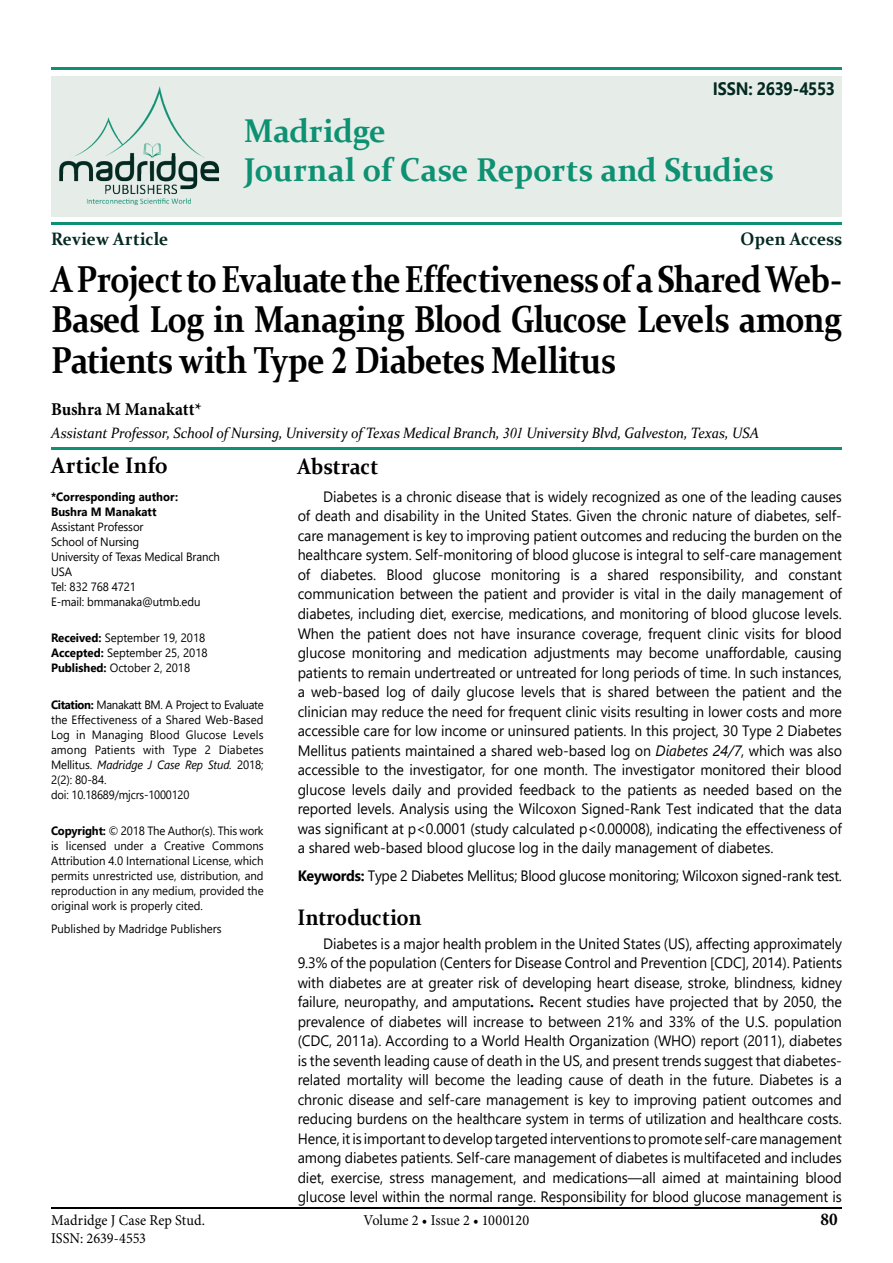
<style>
.page{position:relative;width:893px;height:1263px;background:#fff}
.page>*{position:absolute;margin:0;border:0;box-sizing:border-box;transform-origin:0 0}
.t1{font:700 37.5px/40.5px "Constantia";letter-spacing:-.02em;color:#000;text-align:justify;scale:.87 1}
.t2{font:700 33px/39px "Constantia";color:#0e9172;scale:.95 1}
.t3{font:700 22.5px "Constantia";letter-spacing:.005em;color:#000;scale:.9 1}
.t4{font:700 22.5px "Constantia";letter-spacing:.005em;color:#000;scale:.95 1}
.t5{font:700 18px "Constantia";color:#032920;scale:.95 1}
.t6{font:700 18px "Minion Pro";letter-spacing:.005em;color:#000;scale:.95 1}
.t7{font:700 18px "Segoe UI";letter-spacing:-.02em;color:#032920;scale:.9 1}
.t8{font:15px/19.5px "Segoe UI";letter-spacing:-.005em;color:#000;text-align:justify;scale:.95 1}
.t9{font:italic 15px "Constantia";letter-spacing:-.005em;color:#000;scale:.95 1}
.t10{font:15px "Minion Pro";color:#000;scale:.95 1}
.t11{font:12px/15px "Segoe UI";color:#000;scale:.95 1}
.t12{font:700 12px/15px "Segoe UI";color:#000;scale:.95 1}
.s1{font-family:"Times New Roman"}
.s2{font-weight:700}
.s3{font-style:italic}
</style>
<div class="page">
<hr style="left:51px;top:1208px;width:791px;height:1px;background:#000">
<div style="left:51px;top:76px;width:791px;height:140px;background:#e6ede9"></div>
<hr style="left:51px;top:223px;width:791px;height:2px;background:#0e9172">
<hr style="left:51px;top:448px;width:791px;height:2px;background:#0e9172">
<hr style="left:51px;top:68px;width:791px;height:2px;background:#0e9172">
<img style="left:59px;top:86px;width:160px;height:120px">
<p class="t7" style="left:713px;top:71px;width:137px">ISSN: 2639-4553</p>
<h2 class="t2" style="left:244px;top:109px;width:559px">Madridge<br>Journal of Case Reports and Studies</h2>
<p class="t5" style="left:51px;top:226px;width:125px">Review Article</p>
<p class="t5" style="left:741px;top:226px;width:108px">Open Access</p>
<h1 class="t1" style="left:51px;top:257px;width:910px">A Project to Evaluate the Effectiveness of a Shared Web-Based Log in Managing Blood Glucose Levels among Patients with Type <span class="s1">2</span> Diabetes Mellitus</h1>
<p class="t6" style="left:51px;top:397px;width:160px">Bushra M Manakatt*</p>
<p class="t9" style="left:51px;top:422px;width:747px">Assistant Professor, School of Nursing, University of Texas Medical Branch, <span class="s1">301</span> University Blvd, Galveston, Texas, USA</p>
<h3 class="t4" style="left:51px;top:450px;width:125px">Article Info</h3>
<p class="t12" style="left:51px;top:488px;width:135px">*Corresponding author:<br>Bushra M Manakatt</p>
<p class="t11" style="left:51px;top:518px;width:179px">Assistant Professor<br>School of Nursing<br>University of Texas Medical Branch<br>USA<br>Tel: 832 768 4721<br>E-mail: bmmanaka@utmb.edu</p>
<p class="t11" style="left:51px;top:630px;width:166px"><span class="s2">Received:</span> September 19, 2018<br><span class="s2">Accepted:</span> September 25, 2018<br><span class="s2">Published:</span> October 2, 2018</p>
<p class="t11" style="left:51px;top:696px;width:225px"><span class="s2">Citation:</span> Manakatt BM. A Project to Evaluate the Effectiveness of a Shared Web-Based Log in Managing Blood Glucose Levels among Patients with Type 2 Diabetes Mellitus. <span class="s3">Madridge J Case Rep Stud.</span> 2018; 2(2): 80-84.<br>doi: 10.18689/mjcrs-1000120</p>
<p class="t11" style="left:51px;top:822px;width:225px;text-align:justify"><span class="s2">Copyright:</span> © 2018 The Author(s). This work is licensed under a Creative Commons Attribution 4.0 International License, which permits unrestricted use, distribution, and reproduction in any medium, provided the original work is properly cited.</p>
<p class="t11" style="left:51px;top:921px;width:181px">Published by Madridge Publishers</p>
<h3 class="t3" style="left:298px;top:451px;width:91px">Abstract</h3>
<p class="t8" style="left:298px;top:486px;width:575px;text-indent:26px">Diabetes is a chronic disease that is widely recognized as one of the leading causes of death and disability in the United States. Given the chronic nature of diabetes, self&shy;care management is key to improving patient outcomes and reducing the burden on the healthcare system. Self-monitoring of blood glucose is integral to self-care management of diabetes. Blood glucose monitoring is a shared responsibility, and constant communication between the patient and provider is vital in the daily management of diabetes, including diet, exercise, medications, and monitoring of blood glucose levels.<br>When the patient does not have insurance coverage, frequent clinic visits for blood glucose monitoring and medication adjustments may become unaffordable, causing patients to remain undertreated or untreated for long periods of time. In such instances, a web-based log of daily glucose levels that is shared between the patient and the clinician may reduce the need for frequent clinic visits resulting in lower costs and more accessible care for low income or uninsured patients. In this project, 30 Type 2 Diabetes Mellitus patients maintained a shared web-based log on <span class="s3">Diabetes 24/7</span>, which was also accessible to the investigator, for one month. The investigator monitored their blood glucose levels daily and provided feedback to the patients as needed based on the reported levels. Analysis using the Wilcoxon Signed-Rank Test indicated that the data was significant at p&lt;0.0001 (study calculated p&lt;0.00008), indicating the effectiveness of a shared web-based blood glucose log in the daily management of diabetes.</p>
<p class="t8" style="left:298px;top:865px;width:574px"><span class="s2">Keywords:</span> Type 2 Diabetes Mellitus; Blood glucose monitoring; Wilcoxon signed-rank test.</p>
<h3 class="t3" style="left:298px;top:902px;width:139px">Introduction</h3>
<p class="t8" style="left:298px;top:932px;width:575px;text-indent:26px">Diabetes is a major health problem in the United States (US), affecting approximately 9.3% of the population (Centers for Disease Control and Prevention [CDC], 2014). Patients with diabetes are at greater risk of developing heart disease, stroke, blindness, kidney failure, neuropathy, and amputations<span class="s2">.</span> Recent studies have projected that by 2050, the prevalence of diabetes will increase to between 21% and 33% of the U.S. population (CDC, 2011a). According to a World Health Organization (WHO) report (2011), diabetes is the seventh leading cause of death in the US, and present trends suggest that diabetes&shy;related mortality will become the leading cause of death in the future. Diabetes is a chronic disease and self-care management is key to improving patient outcomes and reducing burdens on the healthcare system in terms of utilization and healthcare costs.<br>Hence, it is important to develop targeted interventions to promote self-care management among diabetes patients. Self-care management of diabetes is multifaceted and includes diet, exercise, stress management, and medications—all aimed at maintaining blood glucose level within the normal range. Responsibility for blood glucose management is</p>
<p class="t10" style="left:51px;top:1210px;width:164px">Madridge J Case Rep Stud.</p>
<p class="t10" style="left:363px;top:1210px;width:176px">Volume 2 • Issue 2 • 1000120</p>
<p class="t10" style="left:51px;top:1228px;width:102px">ISSN: 2639-4553</p>
<p class="t6" style="left:820px;top:1206px;width:20px">80</p>
</div>
